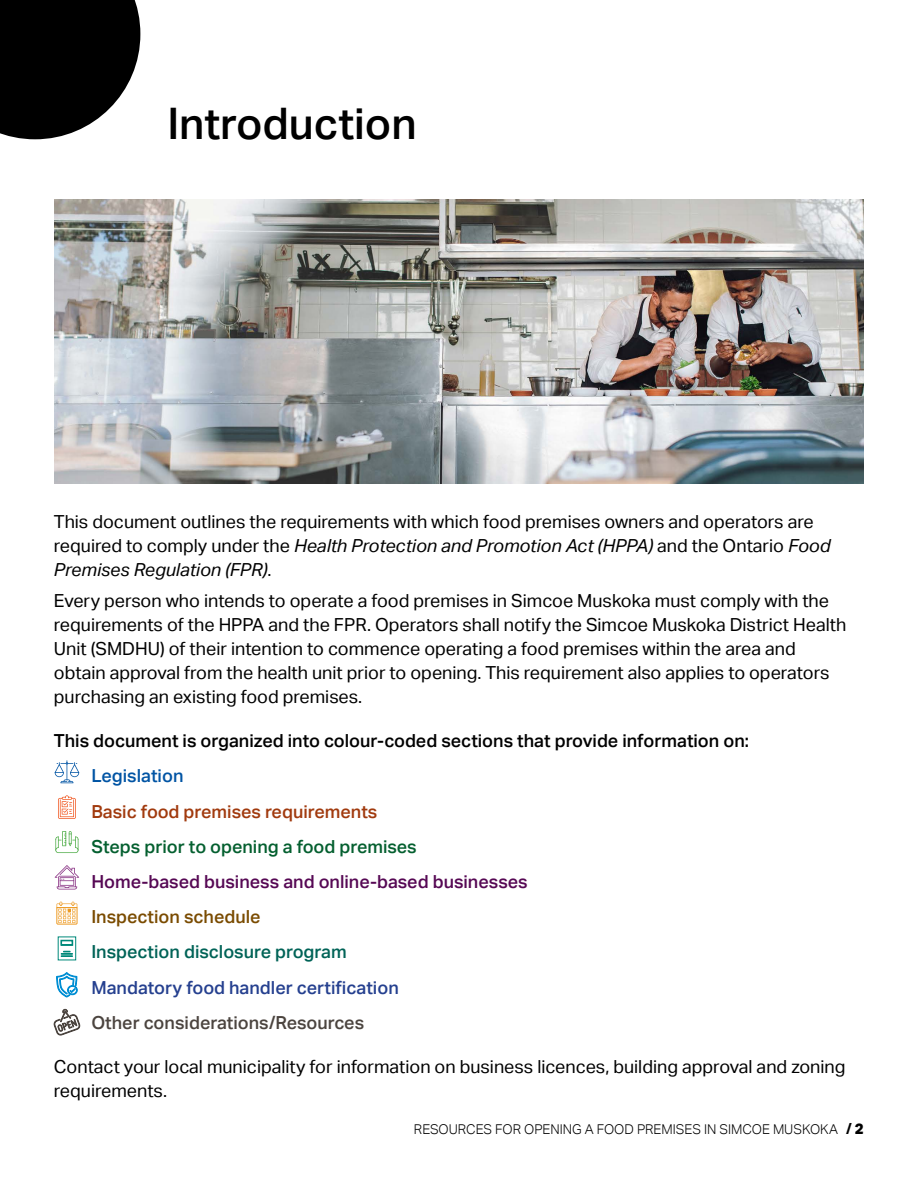
<style>
.page{position:relative;width:918px;height:1188px;background:#fff}
.page>*{position:absolute;margin:0;border:0;box-sizing:border-box;transform-origin:0 0}
.t1{font:500 43.5px "Aktiv Grotesk";color:#000}
.t2{font:18px/24px "Aktiv Grotesk";color:#000}
.t3{font:500 18px "Aktiv Grotesk";color:#000}
.t4{font:500 18px "Aktiv Grotesk";color:#560854}
.t5{font:500 18px "Aktiv Grotesk";color:#25408f}
.t6{font:500 18px "Aktiv Grotesk";color:#045f2f}
.t7{font:500 18px "Aktiv Grotesk";color:#a13a0e}
.t8{font:500 18px "Aktiv Grotesk";color:#4b443f}
.t9{font:500 18px "Aktiv Grotesk";color:#006357}
.t10{font:500 18px "Aktiv Grotesk";color:#7a4b00}
.t11{font:500 18px "Aktiv Grotesk";color:#0054a4}
.t12{font:300 13.5px "Aktiv Grotesk";color:#000}
.s1{font-style:italic}
.s2{font-weight:700;font-size:15px}
.s3{font-weight:800;font-size:15px}
</style>
<div class="page">
<svg style="left:55px;top:760px;width:24px;height:23px"></svg>
<svg style="left:58px;top:795px;width:18px;height:24px"></svg>
<svg style="left:55px;top:831px;width:24px;height:22px"></svg>
<svg style="left:55px;top:865px;width:24px;height:25px"></svg>
<svg style="left:56px;top:902px;width:22px;height:23px"></svg>
<svg style="left:61px;top:940px;width:12px;height:17px"></svg>
<div style="left:58px;top:937px;width:18px;height:23px;border:1px solid #00897a"></div>
<svg style="left:56px;top:972px;width:22px;height:25px"></svg>
<svg style="left:53px;top:1009px;width:27px;height:26px"></svg>
<svg style="left:0;top:0;width:140px;height:139px;background:#1d1d1d"></svg>
<img style="left:54px;top:200px;width:810px;height:283px">
<h1 class="t1" style="left:167px;top:98px;width:251px">Introduction</h1>
<p class="t2" style="left:54px;top:510px;width:778px">This document outlines the requirements with which food premises owners and operators are required to comply under the <span class="s1">Health Protection and Promotion Act (HPPA)</span> and the Ontario <span class="s1">Food<br>Premises Regulation (FPR)</span>.</p>
<p class="t2" style="left:54px;top:589px;width:794px">Every person who intends to operate a food premises in Simcoe Muskoka must comply with the requirements of the HPPA and the FPR. Operators shall notify the Simcoe Muskoka District Health Unit (SMDHU) of their intention to commence operating a food premises within the area and obtain approval from the health unit prior to opening. This requirement also applies to operators purchasing an existing food premises.</p>
<p class="t3" style="left:54px;top:730px;width:697px">This document is organized into colour-coded sections that provide information on:</p>
<p class="t11" style="left:91px;top:766px;width:94px">Legislation</p>
<p class="t7" style="left:91px;top:801px;width:288px">Basic food premises requirements</p>
<p class="t6" style="left:91px;top:836px;width:327px">Steps prior to opening a food premises</p>
<p class="t4" style="left:91px;top:871px;width:438px">Home-based business and online-based businesses</p>
<p class="t10" style="left:91px;top:907px;width:171px">Inspection schedule</p>
<p class="t9" style="left:91px;top:942px;width:257px">Inspection disclosure program</p>
<p class="t5" style="left:91px;top:977px;width:309px">Mandatory food handler certification</p>
<p class="t8" style="left:91px;top:1012px;width:274px">Other considerations/Resources</p>
<p class="t2" style="left:54px;top:1055px;width:793px">Contact your local municipality for information on business licences, building approval and zoning requirements.</p>
<p class="t12" style="left:414px;top:1121px;width:451px">RESOURCES FOR OPENING A FOOD PREMISES IN SIMCOE MUSKOKA <span class="s2">/</span> <span class="s3">2</span></p>
</div>
